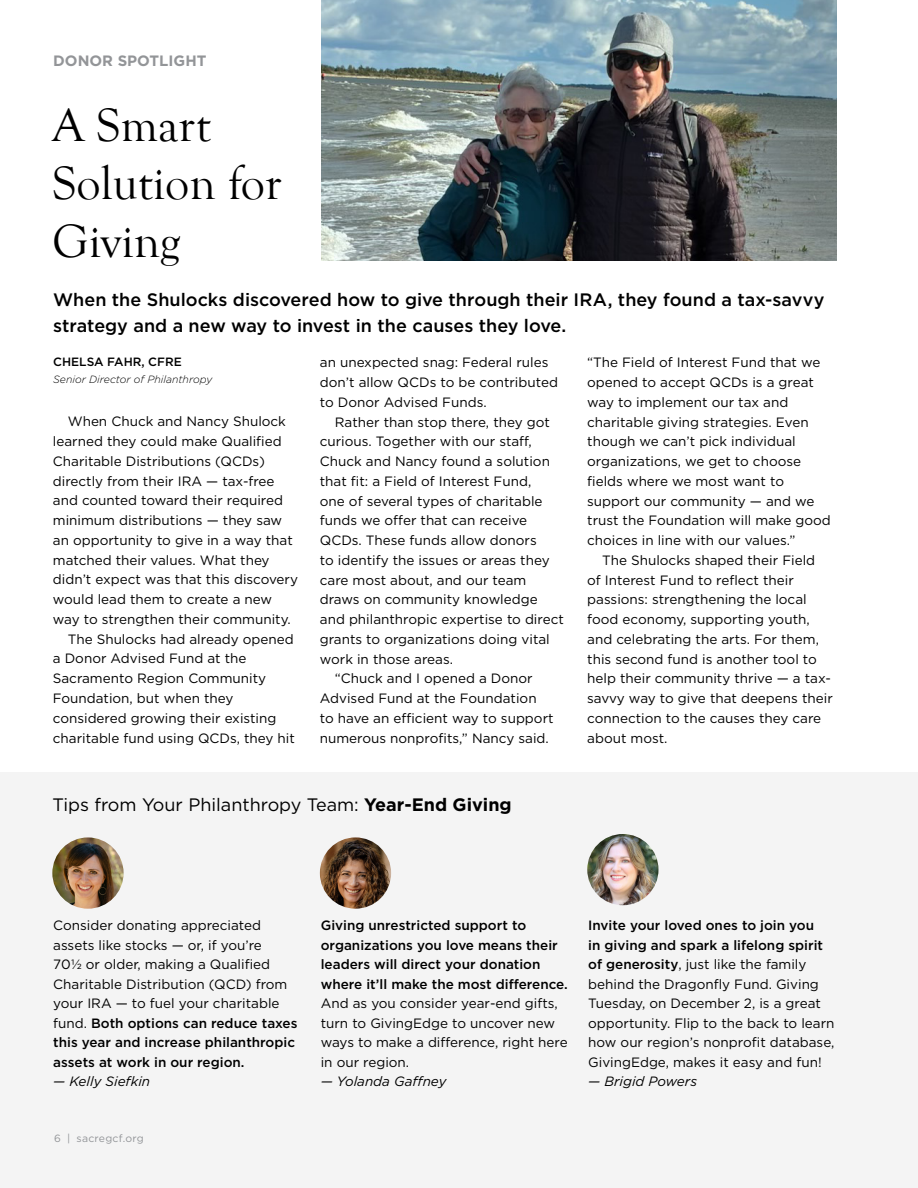
<style>
.page{position:relative;width:918px;height:1188px;background:#fff}
.page>*{position:absolute;margin:0;border:0;box-sizing:border-box;transform-origin:0 0}
.t1{font:48px/57.6px "Goudy Old Style T";color:#000}
.t2{font:500 18px/25.5px "Gotham";color:#000}
.t3{font:18px "Gotham";color:#000}
.t4{font:700 15px "Gotham";color:#939598}
.t5{font:13.5px/19.8px "Gotham";color:#000}
.t6{font:500 13.5px/19.5px "Gotham";color:#000}
.t7{font:italic 13.5px "Gotham";color:#000}
.t8{font:500 12px "Gotham";color:#000}
.t9{font:italic 300 10.5px "Gotham";color:#000}
.t10{font:10.5px "Gotham";letter-spacing:.025em;color:#939598}
.s1{font-weight:700}
.s2{font-weight:500}
.s3{font-weight:400}
</style>
<div class="page">
<div style="left:0;top:772px;width:917px;height:416px;background:#f4f4f4"></div>
<img style="left:321px;top:0;width:515px;height:261px">
<img style="left:52px;top:837px;width:72px;height:72px;border-radius:36px">
<img style="left:320px;top:837px;width:71px;height:72px;border-radius:36px">
<img style="left:587px;top:834px;width:72px;height:71px;border-radius:36px">
<p class="t4" style="left:53px;top:51px;width:155px">DONOR SPOTLIGHT</p>
<p class="t1" style="left:52px;top:98px;width:231px">A Smart<br>Solution for<br>Giving</p>
<p class="t2" style="left:53px;top:287px;width:773px">When the Shulocks discovered how to give through their IRA, they found a tax-savvy strategy and a new way to invest in the causes they love.</p>
<p class="t8" style="left:53px;top:354px;width:130px">CHELSA FAHR, CFRE</p>
<p class="t9" style="left:53px;top:372px;width:161px">Senior Director of Philanthropy</p>
<p class="t5" style="left:53px;top:411px;width:247px;text-indent:15px">When Chuck and Nancy Shulock learned they could make Qualified Charitable Distributions (QCDs) directly from their IRA — tax-free and counted toward their required minimum distributions — they saw an opportunity to give in a way that matched their values. What they didn’t expect was that this discovery would lead them to create a new way to strengthen their community.</p>
<p class="t5" style="left:53px;top:629px;width:244px;text-indent:15px">The Shulocks had already opened a Donor Advised Fund at the<br>Sacramento Region Community<br>Foundation, but when they considered growing their existing charitable fund using QCDs, they hit</p>
<p class="t5" style="left:320px;top:352px;width:240px">an unexpected snag: Federal rules don’t allow QCDs to be contributed to Donor Advised Funds.</p>
<p class="t5" style="left:320px;top:412px;width:245px;text-indent:15px">Rather than stop there, they got curious. Together with our staff,<br>Chuck and Nancy found a solution that fit: a Field of Interest Fund,<br>one of several types of charitable funds we offer that can receive<br>QCDs. These funds allow donors<br>to identify the issues or areas they care most about, and our team draws on community knowledge and philanthropic expertise to direct grants to organizations doing vital work in those areas.</p>
<p class="t5" style="left:320px;top:668px;width:235px;text-indent:15px">“Chuck and I opened a Donor<br>Advised Fund at the Foundation to have an efficient way to support numerous nonprofits,” Nancy said.</p>
<p class="t3" style="left:52px;top:793px;width:461px">Tips from Your Philanthropy Team: <span class="s1">Year-End Giving</span></p>
<p class="t5" style="left:587px;top:352px;width:245px">“The Field of Interest Fund that we opened to accept QCDs is a great way to implement our tax and charitable giving strategies. Even though we can’t pick individual organizations, we get to choose fields where we most want to support our community — and we trust the Foundation will make good choices in line with our values.”</p>
<p class="t5" style="left:587px;top:550px;width:247px;text-indent:15px">The Shulocks shaped their Field<br>of Interest Fund to reflect their passions: strengthening the local food economy, supporting youth, and celebrating the arts. For them, this second fund is another tool to help their community thrive — a tax&shy;savvy way to give that deepens their connection to the causes they care about most.</p>
<p class="t5" style="left:53px;top:916px;width:246px">Consider donating appreciated assets like stocks — or, if you’re<br>70½ or older, making a Qualified Charitable Distribution (QCD) from your IRA — to fuel your charitable fund. <span class="s2">Both options can reduce taxes this year and increase philanthropic assets at work in our region.</span></p>
<p class="t7" style="left:53px;top:1073px;width:98px">— Kelly Siefkin</p>
<p class="t10" style="left:54px;top:1132px;width:91px">6 | sacregcf.org</p>
<p class="t6" style="left:321px;top:916px;width:249px">Giving unrestricted support to organizations you love means their leaders will direct your donation where it’ll make the most difference.<br><span class="s3">And as you consider year-end gifts, turn to GivingEdge to uncover new ways to make a difference, right here in our region.</span></p>
<p class="t7" style="left:321px;top:1073px;width:127px">— Yolanda Gaffney</p>
<p class="t5" style="left:588px;top:916px;width:248px"><span class="s2">Invite your loved ones to join you<br>in giving and spark a lifelong spirit of generosity</span>, just like the family behind the Dragonfly Fund. Giving Tuesday, on December 2, is a great opportunity. Flip to the back to learn how our region’s nonprofit database, GivingEdge, makes it easy and fun!</p>
<p class="t7" style="left:588px;top:1073px;width:110px">— Brigid Powers</p>
</div>
